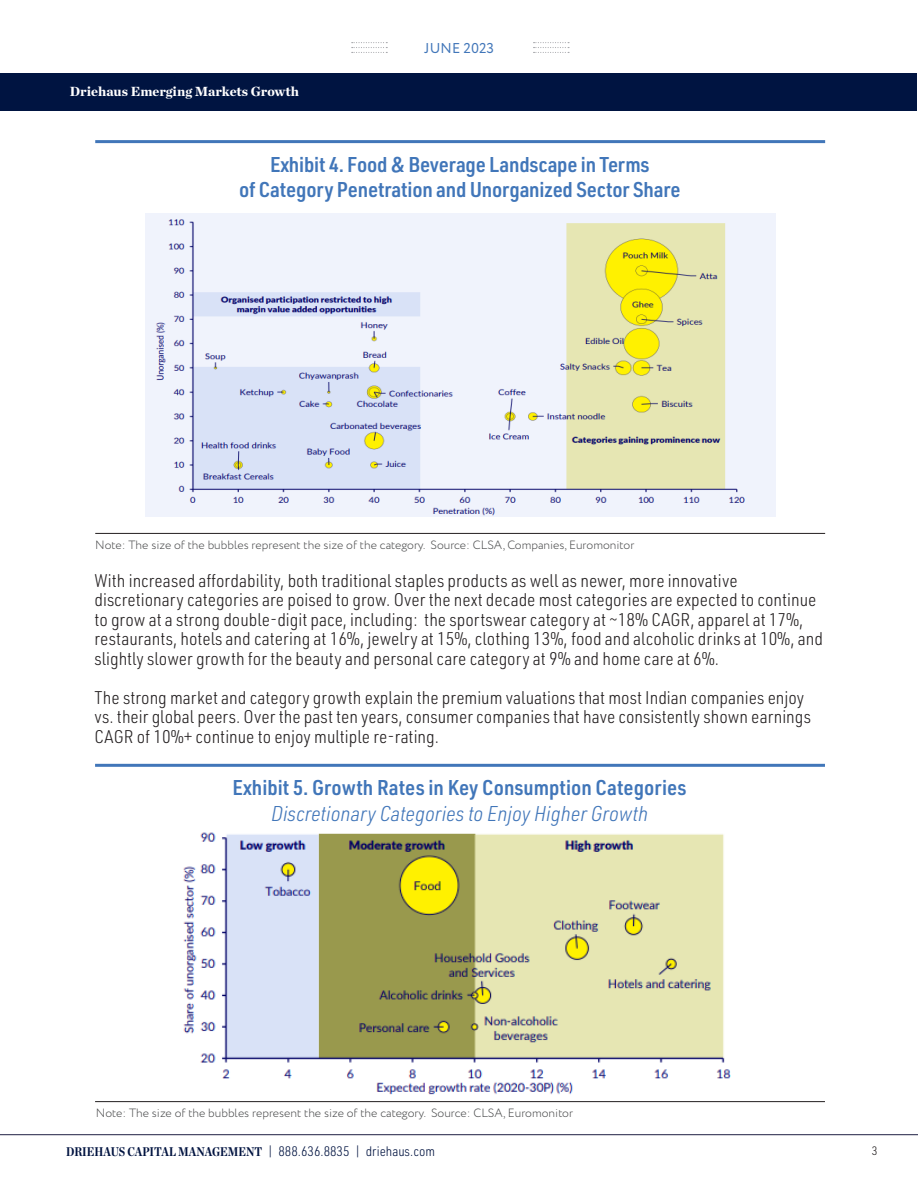
<style>
.page{position:relative;width:918px;height:1188px;background:#fff}
.page>*{position:absolute;margin:0;border:0;box-sizing:border-box;transform-origin:0 0}
.t1{font:600 21px/25.2px "URWDIN Semi Cond";letter-spacing:-.005em;color:#4176b9;text-align:center}
.t2{font:italic 300 21px "URWDIN Semi Cond";color:#4176b9}
.t3{font:300 18px/19.5px "URWDIN Semi Cond";color:#231f20}
.t4{font:14.25px "Circe";letter-spacing:.005em;color:#4176b9}
.t5{font:300 13.5px "URWDIN Semi Cond";color:#001340}
.t6{font:900 13.5px "Chronicle Deck";color:#fff}
.t7{font:300 12px "Circe";color:#4b4c4d}
.t8{font:300 12px "URWDIN Semi Cond";color:#231f20}
.s1{font-family:"Chronicle Deck Cond";font-weight:700;font-size:12.75px}
</style>
<div class="page">
<svg style="left:352px;top:42px;width:35px;height:11px"></svg>
<svg style="left:534px;top:42px;width:35px;height:11px"></svg>
<hr style="left:0;top:1134px;width:918px;height:1px;background:#1f2043">
<div style="left:0;top:73px;width:917px;height:38px;background:#001441"></div>
<hr style="left:95px;top:764px;width:730px;height:3px;background:#4176b9">
<hr style="left:95px;top:1101px;width:730px;height:1px;background:#231f20">
<hr style="left:95px;top:140px;width:730px;height:3px;background:#4176b9">
<hr style="left:95px;top:533px;width:730px;height:1px;background:#231f20">
<img style="left:146px;top:214px;width:630px;height:303px">
<img style="left:183px;top:832px;width:548px;height:262px">
<p class="t6" style="left:70px;top:80px;width:231px">Driehaus Emerging Markets Growth</p>
<p class="t4" style="left:424px;top:39px;width:71px">JUNE 2023</p>
<p class="t1" style="left:239px;top:151px;width:443px">Exhibit 4. Food &amp; Beverage Landscape in Terms<br>of Category Penetration and Unorganized Sector Share</p>
<p class="t7" style="left:95px;top:537px;width:541px">Note: The size of the bubbles represent the size of the category. Source: CLSA, Companies, Euromonitor</p>
<p class="t3" style="left:94px;top:570px;width:730px">With increased affordability, both traditional staples products as well as newer, more innovative discretionary categories are poised to grow. Over the next decade most categories are expected to continue to grow at a strong double-digit pace, including: the sportswear category at ~18% CAGR, apparel at 17%, restaurants, hotels and catering at 16%, jewelry at 15%, clothing 13%, food and alcoholic drinks at 10%, and slightly slower growth for the beauty and personal care category at 9% and home care at 6%.</p>
<p class="t3" style="left:94px;top:687px;width:718px">The strong market and category growth explain the premium valuations that most Indian companies enjoy vs. their global peers. Over the past ten years, consumer companies that have consistently shown earnings<br>CAGR of 10%+ continue to enjoy multiple re-rating.</p>
<p class="t1" style="left:233px;top:775px;width:456px">Exhibit 5. Growth Rates in Key Consumption Categories</p>
<p class="t2" style="left:271px;top:799px;width:379px">Discretionary Categories to Enjoy Higher Growth</p>
<p class="t7" style="left:96px;top:1105px;width:479px">Note: The size of the bubbles represent the size of the category. Source: CLSA, Euromonitor</p>
<p class="t5" style="left:66px;top:1142px;width:371px"><span class="s1">DRIEHAUS CAPITAL MANAGEMENT</span> | 888.636.8835 | driehaus.com</p>
<p class="t8" style="left:872px;top:1143px;width:7px">3</p>
</div>
